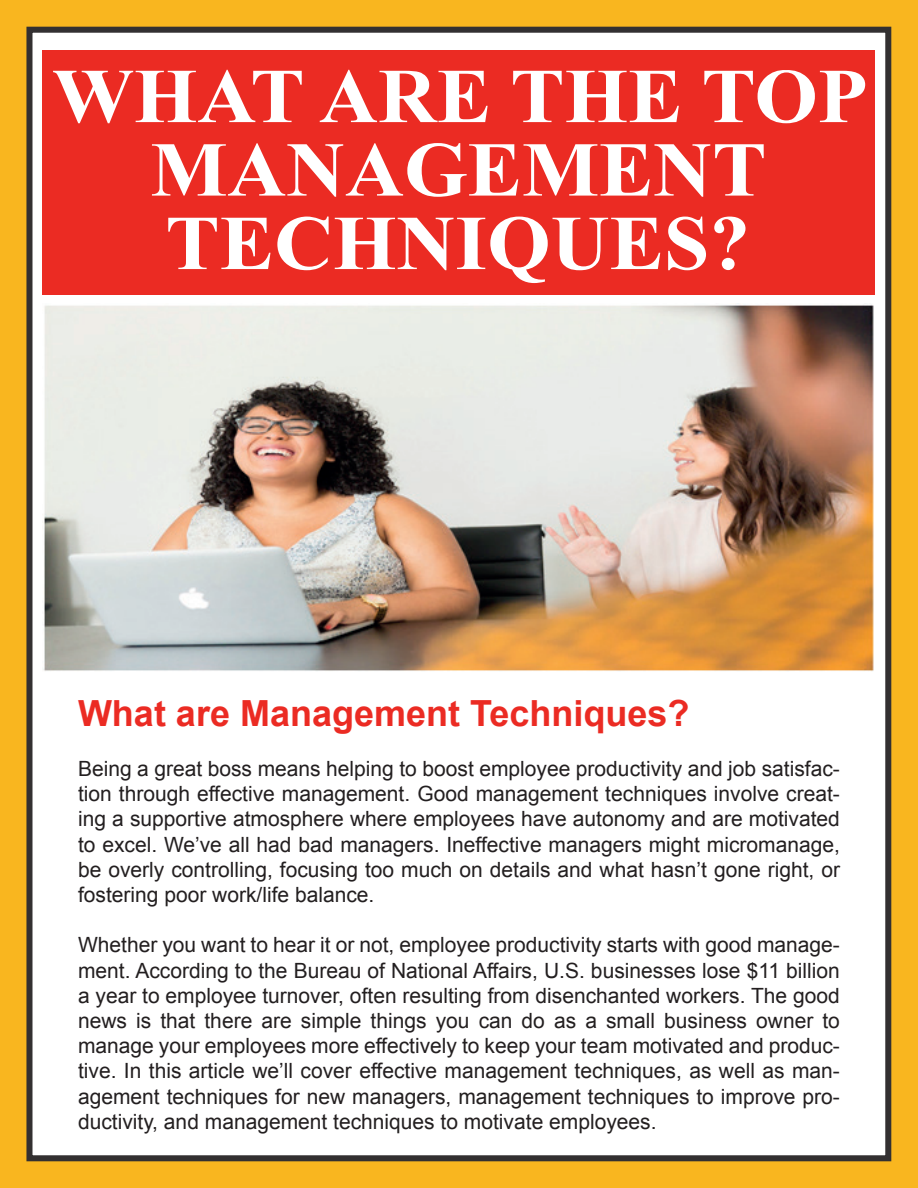
<style>
.page{position:relative;width:918px;height:1188px;background:#f9b61f}
.page>*{position:absolute;margin:0;border:0;box-sizing:border-box;transform-origin:0 0}
.t1{font:700 77.55px/73.5px "Times New Roman";color:#fff;text-align:center;scale:1.05 1}
.t2{font:700 36px "Arial";color:#eb2b23}
.t3{font:21px/25.2px "Arial";color:#231f20;text-align:justify}
</style>
<div class="page">
<div style="left:26px;top:27px;width:865px;height:1134px;background:#fff;border:6px solid #333031"></div>
<div style="left:43px;top:50px;width:832px;height:245px;background:#eb2b23"></div>
<img style="left:43px;top:304px;width:831px;height:368px">
<h1 class="t1" style="left:52px;top:57px;width:778px">WHAT ARE THE TOP<br>MANAGEMENT<br>TECHNIQUES?</h1>
<h2 class="t2" style="left:78px;top:689px;width:613px">What are Management Techniques?</h2>
<p class="t3" style="left:78px;top:756px;width:764px">Being a great boss means helping to boost employee productivity and job satisfac&shy;tion through effective management. Good management techniques involve creat&shy;ing a supportive atmosphere where employees have autonomy and are motivated to excel. We’ve all had bad managers. Ineffective managers might micromanage, be overly controlling, focusing too much on details and what hasn’t gone right, or fostering poor work/life balance.</p>
<p class="t3" style="left:78px;top:933px;width:763px">Whether you want to hear it or not, employee productivity starts with good manage&shy;ment. According to the Bureau of National Affairs, U.S. businesses lose $11 billion a year to employee turnover, often resulting from disenchanted workers. The good news is that there are simple things you can do as a small business owner to manage your employees more effectively to keep your team motivated and produc&shy;tive. In this article we’ll cover effective management techniques, as well as man&shy;agement techniques for new managers, management techniques to improve pro&shy;ductivity, and management techniques to motivate employees.</p>
</div>
